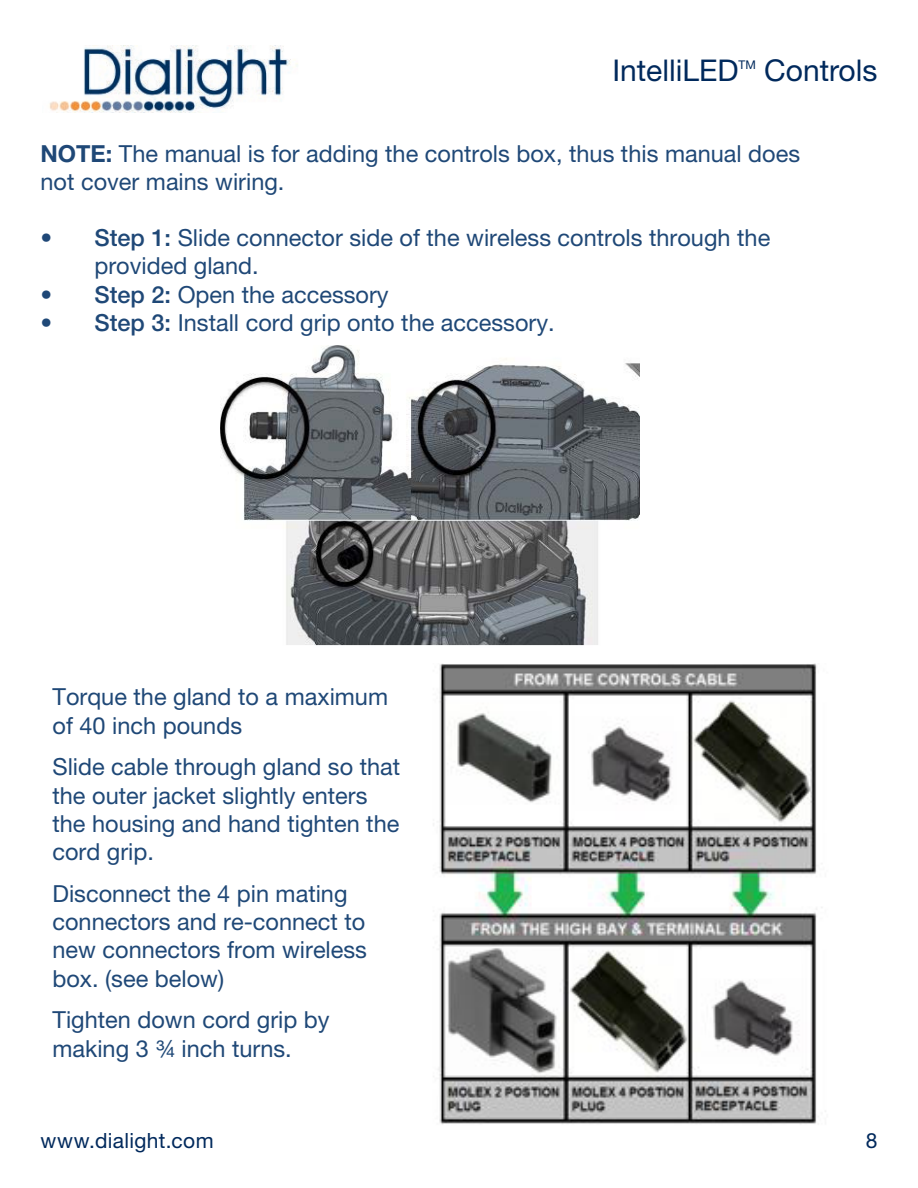
<style>
.page{position:relative;width:918px;height:1188px;background:#fff}
.page>*{position:absolute;margin:0;border:0;box-sizing:border-box;transform-origin:0 0}
.t1{font:30px "Helvetica Neue LT Std";color:#00295c}
.t2{font:23.4px/28.2px "Helvetica Neue LT Std";color:#1f4877}
.t3{font:21px "Helvetica Neue LT Std";letter-spacing:.015em;color:#00295c}
.t4{font:12px "Helvetica Neue LT Std";color:#00295c}
.s1{font-weight:700}
.s2{font-weight:500}
</style>
<div class="page">
<img style="left:49px;top:45px;width:249px;height:68px">
<img style="left:220px;top:345px;width:419px;height:301px">
<img style="left:433px;top:663px;width:393px;height:462px">
<p class="t1" style="left:612px;top:53px;width:128px">IntelliLED</p>
<p class="t4" style="left:738px;top:58px;width:19px">TM</p>
<p class="t1" style="left:764px;top:53px;width:115px">Controls</p>
<p class="t2" style="left:40px;top:139px;width:761px"><span class="s1">NOTE:</span> The manual is for adding the controls box, thus this manual does not cover mains wiring.</p>
<p class="t2" style="left:94px;top:223px;width:677px;text-indent:-54px"><span class="s2">• Step 1:</span> Slide connector side of the wireless controls through the provided gland.</p>
<p class="t2" style="left:40px;top:280px;width:350px"><span class="s2">• Step 2:</span> Open the accessory</p>
<p class="t2" style="left:40px;top:308px;width:516px"><span class="s2">• Step 3:</span> Install cord grip onto the accessory.</p>
<p class="t2" style="left:52px;top:683px;width:337px">Torque the gland to a maximum of 40 inch pounds</p>
<p class="t2" style="left:52px;top:753px;width:349px">Slide cable through gland so that the outer jacket slightly enters the housing and hand tighten the cord grip.</p>
<p class="t2" style="left:52px;top:879px;width:316px">Disconnect the 4 pin mating connectors and re-connect to new connectors from wireless box. (see below)</p>
<p class="t2" style="left:52px;top:1006px;width:279px">Tighten down cord grip by making 3 ¾ inch turns.</p>
<p class="t3" style="left:40px;top:1128px;width:175px">www.dialight.com</p>
<p class="t3" style="left:866px;top:1128px;width:13px">8</p>
</div>
